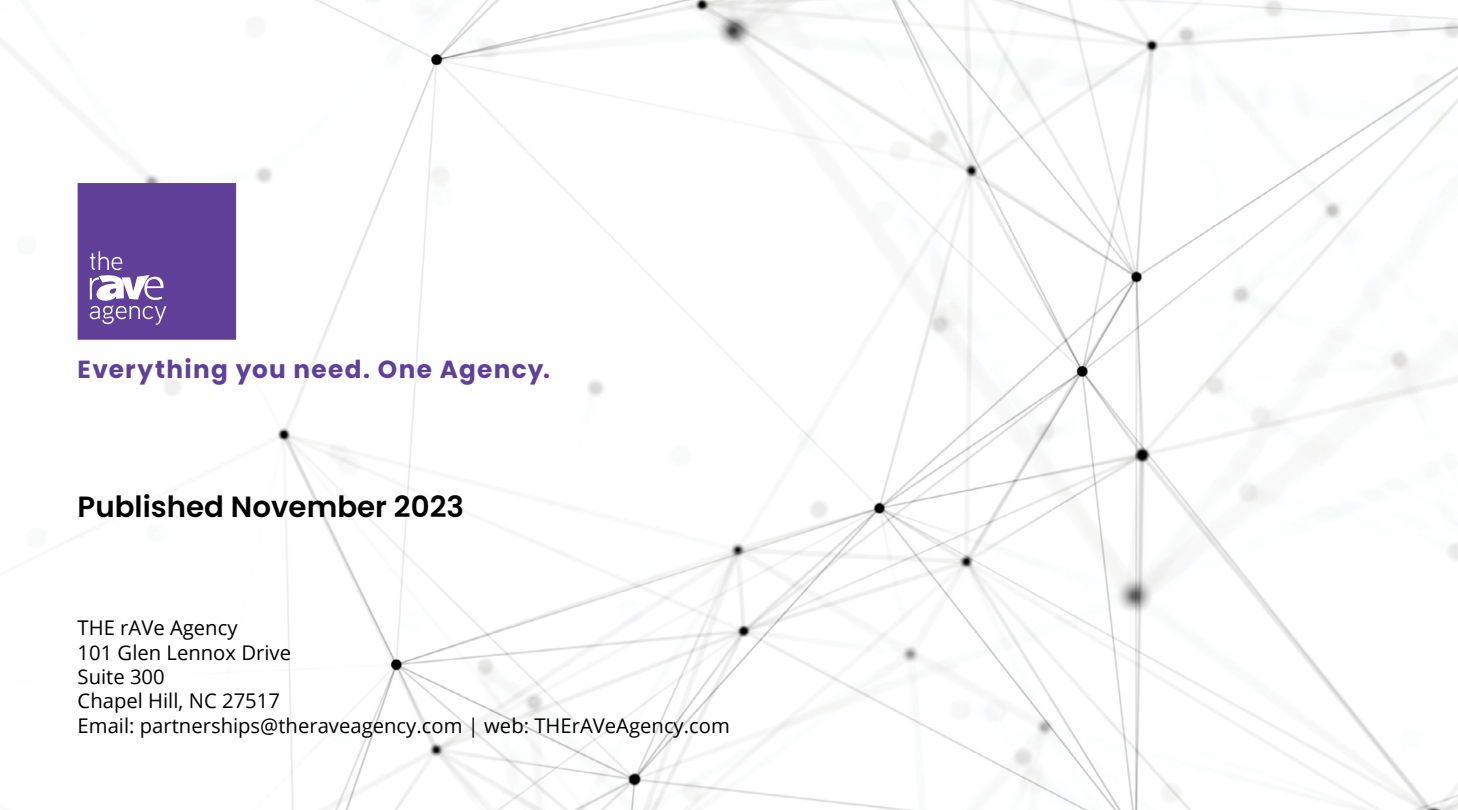
<style>
.page{position:relative;width:1458px;height:810px;background:#fff}
.page>*{position:absolute;margin:0;border:0;box-sizing:border-box;transform-origin:0 0}
.t1{font:600 29.25px "Poppins";color:#000}
.t2{font:700 24.75px "Poppins";letter-spacing:.055em;color:#603f99}
.t3{font:20.25px/24.3px "Open Sans";color:#000}
</style>
<div class="page">
<img style="left:0;top:0;width:1458px;height:810px">
<svg style="left:78px;top:183px;width:158px;height:157px;background:#6a4b9f"></svg>
<p class="t2" style="left:78px;top:355px;width:474px">Everything you need. One Agency.</p>
<h1 class="t1" style="left:78px;top:490px;width:388px">Published November 2023</h1>
<p class="t3" style="left:78px;top:615px;width:654px">THE rAVe Agency<br>101 Glen Lennox Drive<br>Suite 300<br>Chapel Hill, NC 27517<br>Email: partnerships@theraveagency.com | web: THErAVeAgency.com</p>
</div>
